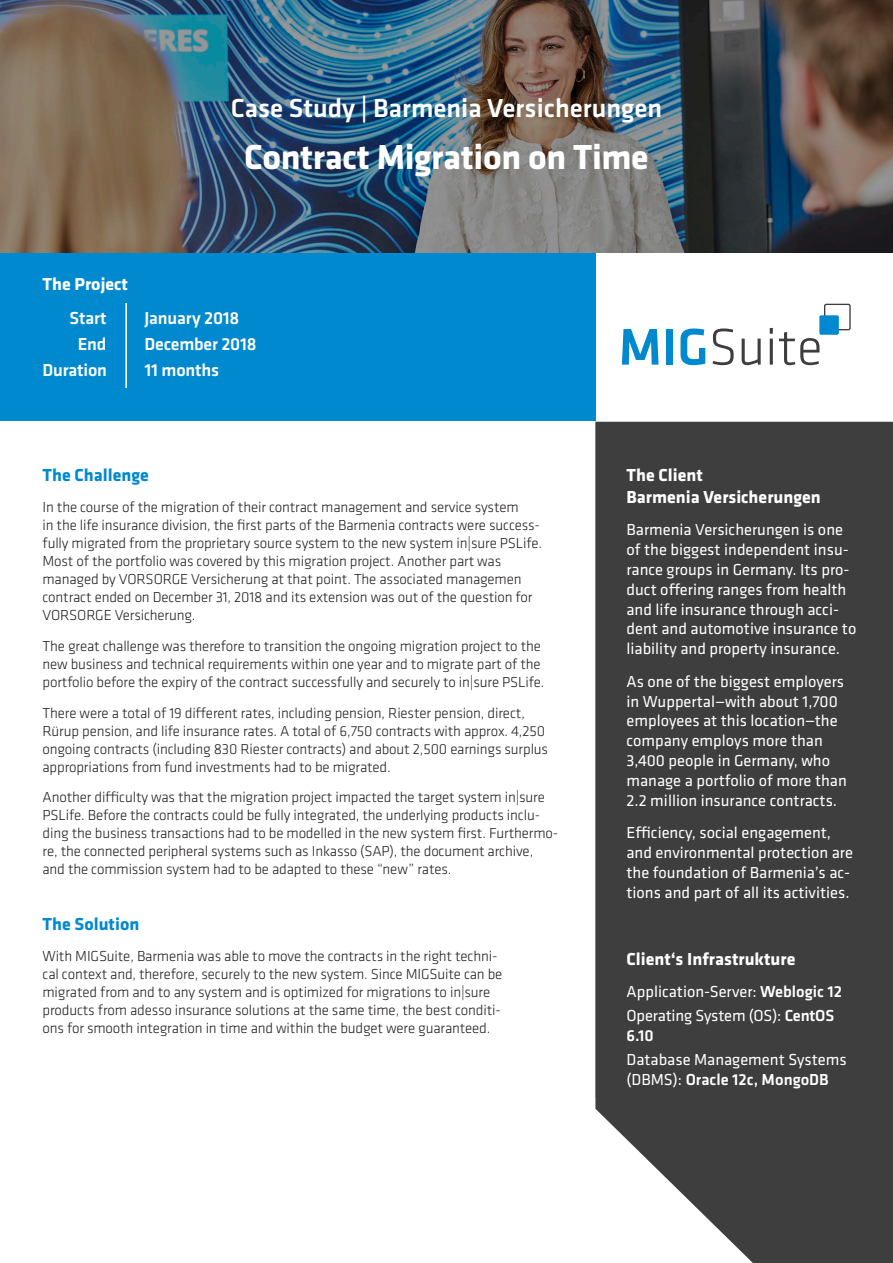
<style>
.page{position:relative;width:893px;height:1263px;background:#fff}
.page>*{position:absolute;margin:0;border:0;box-sizing:border-box;transform-origin:0 0}
.Überschrift{font:700 36px "Klavika";letter-spacing:-.01em;color:#fff}
.t1{font:500 27px "Klavika";color:#fff}
.Kapitelüberschrift{font:700 18px/21.6px "Klavika";color:#fff}
.Projektübersichtsdaten{font:500 18px "Klavika";letter-spacing:-.01em;color:#fff}
.Kapitelüberschrift-2{font:700 18px "Klavika";color:#0089cf}
.Fließtext{font:700 18px "Klavika";color:#0089cf}
.Fließtext_Kunde{font:16.5px/19.8px "Klavika";color:#fff}
.Infrastruktur_Fließtext{font:16.5px/19.8px "Klavika";color:#fff}
.Fließtext-2{font:300 15px/18px "Klavika";letter-spacing:-.01em;color:#231f20}
.s1{font-weight:500}
</style>
<div class="page">
<div style="left:595px;top:422px;width:298px;height:841px;background:#3e3e3f"></div>
<div style="left:0;top:239px;width:595px;height:182px;background:#0089cf"></div>
<hr style="left:125px;top:303px;width:2px;height:85px;background:#fff">
<img style="left:0;top:0;width:893px;height:253px">
<div style="left:824px;top:304px;width:27px;height:26px;border:1px solid #3e3e3f;border-radius:2px"></div>
<svg style="left:622px;top:329px;width:37px;height:36px"></svg>
<div style="left:666px;top:329px;width:7px;height:36px;background:#0089cf"></div>
<svg style="left:680px;top:328px;width:25px;height:37px"></svg>
<svg style="left:712px;top:328px;width:22px;height:37px"></svg>
<svg style="left:742px;top:339px;width:19px;height:26px"></svg>
<hr style="left:770px;top:339px;width:3px;height:26px;background:#3e3e3f">
<svg style="left:770px;top:328px;width:3px;height:6px"></svg>
<svg style="left:779px;top:332px;width:40px;height:33px"></svg>
<div style="left:819px;top:315px;width:20px;height:20px;background:#0089cf;border-radius:2px"></div>
<p class="t1" style="left:231px;top:93px;width:433px">Case Study | Barmenia Versicherungen</p>
<p class="Überschrift" style="left:244px;top:138px;width:406px">Contract Migration on Time</p>
<p class="Kapitelüberschrift" style="left:43px;top:273px;width:87px">The Project</p>
<p class="Projektübersichtsdaten" style="left:70px;top:308px;width:38px">Start</p>
<p class="Projektübersichtsdaten" style="left:145px;top:308px;width:96px">January 2018</p>
<p class="Projektübersichtsdaten" style="left:78px;top:334px;width:30px">End</p>
<p class="Projektübersichtsdaten" style="left:145px;top:334px;width:114px">December 2018</p>
<p class="Projektübersichtsdaten" style="left:43px;top:360px;width:66px">Duration</p>
<p class="Projektübersichtsdaten" style="left:145px;top:360px;width:76px">11 months</p>
<p class="Kapitelüberschrift-2" style="left:43px;top:465px;width:108px">The Challenge</p>
<p class="Fließtext-2" style="left:43px;top:498px;width:501px">In the course of the migration of their contract management and service system<br>in the life insurance division, the first parts of the Barmenia contracts were success&shy;fully migrated from the proprietary source system to the new system in|sure PSLife.<br>Most of the portfolio was covered by this migration project. Another part was managed by VORSORGE Versicherung at that point. The associated managemen contract ended on December 31, 2018 and its extension was out of the question for VORSORGE Versicherung.</p>
<p class="Fließtext-2" style="left:43px;top:637px;width:503px">The great challenge was therefore to transition the ongoing migration project to the new business and technical requirements within one year and to migrate part of the portfolio before the expiry of the contract successfully and securely to in|sure PSLife.</p>
<p class="Fließtext-2" style="left:43px;top:704px;width:507px">There were a total of 19 different rates, including pension, Riester pension, direct, Rürup pension, and life insurance rates. A total of 6,750 contracts with approx. 4,250 ongoing contracts (including 830 Riester contracts) and about 2,500 earnings surplus appropriations from fund investments had to be migrated.</p>
<p class="Fließtext-2" style="left:43px;top:789px;width:517px">Another difficulty was that the migration project impacted the target system in|sure PSLife. Before the contracts could be fully integrated, the underlying products inclu&shy;ding the business transactions had to be modelled in the new system first. Furthermo&shy;re, the connected peripheral systems such as Inkasso (SAP), the document archive, and the commission system had to be adapted to these “new” rates.</p>
<p class="Fließtext" style="left:43px;top:914px;width:98px">The Solution</p>
<p class="Fließtext-2" style="left:43px;top:947px;width:461px">With MIGSuite, Barmenia was able to move the contracts in the right techni&shy;cal context and, therefore, securely to the new system. Since MIGSuite can be migrated from and to any system and is optimized for migrations to in|sure products from adesso insurance solutions at the same time, the best conditi&shy;ons for smooth integration in time and within the budget were guaranteed.</p>
<p class="Kapitelüberschrift" style="left:626px;top:465px;width:196px">The Client<br>Barmenia Versicherungen</p>
<p class="Fließtext_Kunde" style="left:626px;top:520px;width:231px">Barmenia Versicherungen is one of the biggest independent insu&shy;rance groups in Germany. Its pro&shy;duct offering ranges from health and life insurance through acci&shy;dent and automotive insurance to liability and property insurance.</p>
<p class="Fließtext_Kunde" style="left:626px;top:672px;width:222px">As one of the biggest employers in Wuppertal—with about 1,700 employees at this location—the company employs more than<br>3,400 people in Germany, who manage a portfolio of more than<br>2.2 million insurance contracts.</p>
<p class="Fließtext_Kunde" style="left:626px;top:823px;width:228px">Efficiency, social engagement, and environmental protection are the foundation of Barmenia’s ac&shy;tions and part of all its activities.</p>
<p class="Kapitelüberschrift" style="left:626px;top:948px;width:171px">Client‘s Infrastrukture</p>
<p class="Infrastruktur_Fließtext" style="left:626px;top:982px;width:217px">Application-Server: <span class="s1">Weblogic 12</span></p>
<p class="Infrastruktur_Fließtext" style="left:626px;top:1006px;width:209px">Operating System (OS): <span class="s1">CentOS<br>6.10</span></p>
<p class="Infrastruktur_Fließtext" style="left:626px;top:1050px;width:222px">Database Management Systems (DBMS): <span class="s1">Oracle 12c, MongoDB</span></p>
</div>
